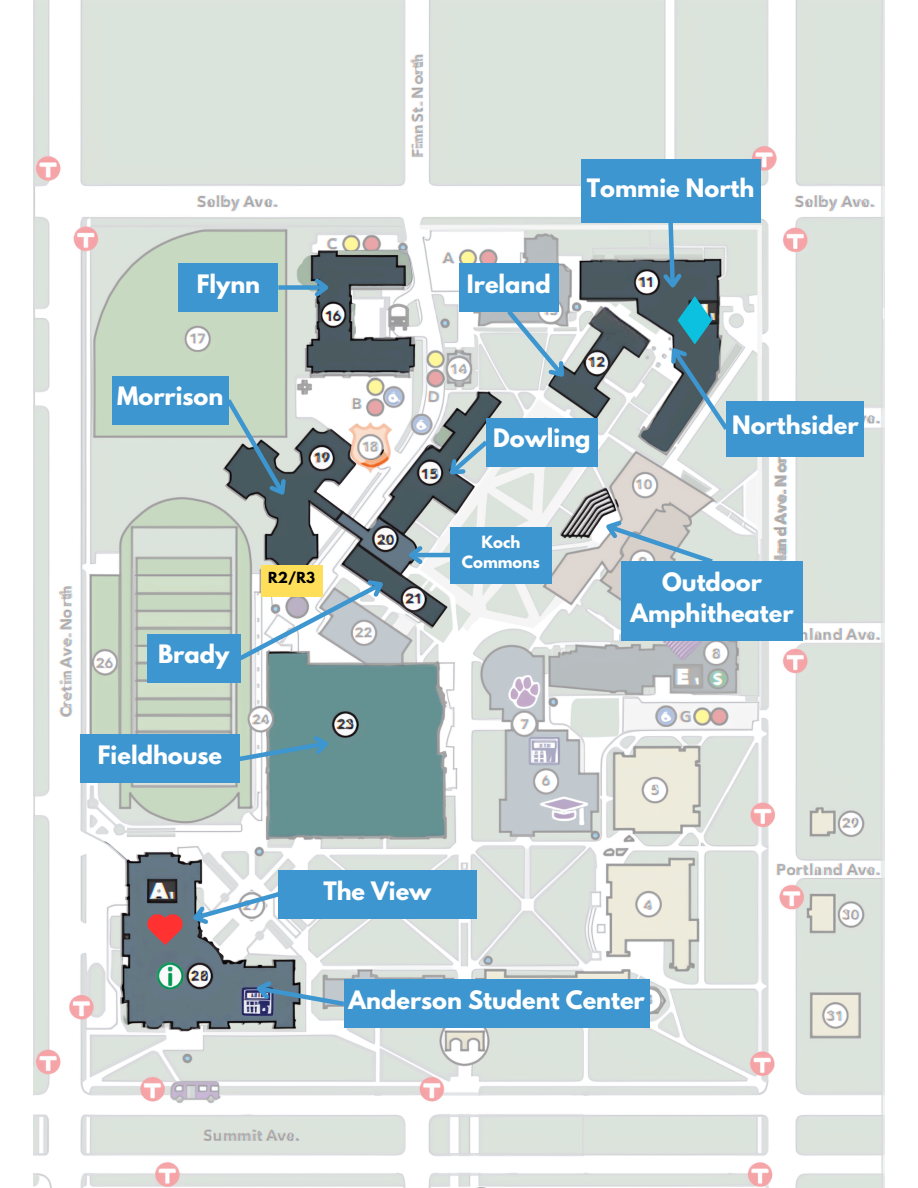
<style>
.page{position:relative;width:918px;height:1188px;background:#fff}
.page>*{position:absolute;margin:0;border:0;box-sizing:border-box;transform-origin:0 0}
.t1{font:700 22.5px/31.5px "League Spartan";color:#fff;text-align:center}
.t2{font:700 15px "League Spartan";color:#fff}
.t3{font:700 13.5px "League Spartan";color:#000}
</style>
<div class="page">
<img style="left:33px;top:0;width:852px;height:1188px">
<img style="left:266px;top:650px;width:180px;height:189px">
<img style="left:103px;top:839px;width:200px;height:195px">
<img style="left:295px;top:248px;width:122px;height:128px">
<img style="left:577px;top:257px;width:147px;height:197px">
<img style="left:547px;top:306px;width:105px;height:115px">
<img style="left:222px;top:390px;width:282px;height:239px">
<div style="left:581px;top:160px;width:179px;height:63px;background:#3d96cf"></div>
<div style="left:459px;top:263px;width:100px;height:49px;background:#3d96cf"></div>
<svg style="left:503px;top:305px;width:74px;height:84px"></svg>
<div style="left:726px;top:401px;width:138px;height:55px;background:#3d96cf"></div>
<div style="left:179px;top:263px;width:99px;height:49px;background:#3d96cf"></div>
<div style="left:278px;top:285px;width:48px;height:5px;background:#3d96cf"></div>
<svg style="left:311px;top:274px;width:23px;height:27px"></svg>
<div style="left:112px;top:376px;width:116px;height:48px;background:#3d96cf"></div>
<svg style="left:222px;top:394px;width:75px;height:111px;background:#91a5a4"></svg>
<div style="left:147px;top:634px;width:93px;height:48px;background:#3d96cf"></div>
<svg style="left:234px;top:569px;width:159px;height:95px"></svg>
<div style="left:486px;top:418px;width:112px;height:48px;background:#3d96cf"></div>
<svg style="left:438px;top:436px;width:55px;height:51px"></svg>
<div style="left:450px;top:527px;width:101px;height:56px;background:#3d96cf"></div>
<hr style="left:411px;top:553px;width:39px;height:4px;background:#3d96cf">
<svg style="left:404px;top:542px;width:22px;height:26px"></svg>
<div style="left:80px;top:735px;width:160px;height:48px;background:#3d96cf"></div>
<svg style="left:234px;top:729px;width:102px;height:35px;background:#79a4ac"></svg>
<div style="left:344px;top:980px;width:306px;height:48px;background:#3d96cf"></div>
<svg style="left:249px;top:974px;width:100px;height:35px;background:#89a0b2"></svg>
<div style="left:278px;top:870px;width:198px;height:48px;background:#3d96cf"></div>
<svg style="left:147px;top:889px;width:137px;height:56px"></svg>
<svg style="left:659px;top:223px;width:74px;height:212px;background:#869da5"></svg>
<div style="left:261px;top:565px;width:61px;height:32px;background:#ffde59"></div>
<img style="left:559px;top:487px;width:62px;height:54px">
<svg style="left:597px;top:512px;width:121px;height:55px;background:#c6cdcf"></svg>
<div style="left:621px;top:562px;width:182px;height:79px;background:#3d96cf"></div>
<p class="t1" style="left:197px;top:271px;width:65px">Flynn</p>
<p class="t1" style="left:467px;top:271px;width:85px">Ireland</p>
<p class="t1" style="left:587px;top:175px;width:169px">Tommie North</p>
<p class="t1" style="left:117px;top:384px;width:108px">Morrison</p>
<p class="t1" style="left:158px;top:642px;width:73px">Brady</p>
<h2 class="t1" style="left:98px;top:742px;width:126px">Fieldhouse</h2>
<p class="t1" style="left:493px;top:426px;width:99px">Dowling</p>
<h1 class="t2" style="left:481px;top:535px;width:40px">Koch</h1>
<h1 class="t2" style="left:462px;top:555px;width:79px">Commons</h1>
<p class="t1" style="left:732px;top:412px;width:128px">Northsider</p>
<h1 class="t3" style="left:268px;top:571px;width:48px">R2/R3</h1>
<h1 class="t1" style="left:630px;top:569px;width:165px">Outdoor<br>Amphitheater</h1>
<h1 class="t1" style="left:323px;top:878px;width:110px">The View</h1>
<h1 class="t1" style="left:349px;top:987px;width:298px">Anderson Student Center</h1>
</div>
